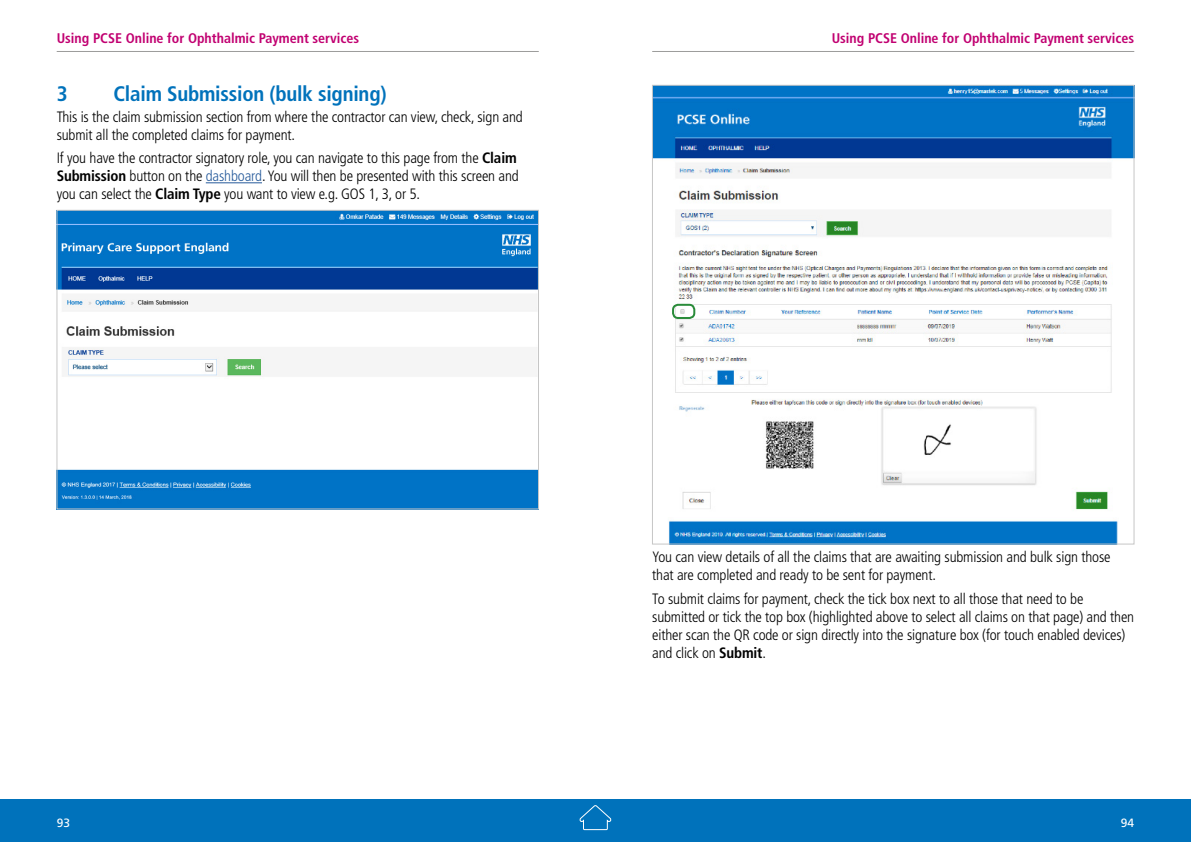
<style>
.page{position:relative;width:1191px;height:842px;background:#fff}
.page>*{position:absolute;margin:0;border:0;box-sizing:border-box;transform-origin:0 0}
.Text_Sub-Heading_2B{font:700 condensed 21px "Frutiger LT";letter-spacing:-.01em;color:#0072bb}
.Body_Text{font:300 condensed 15px/18px "Frutiger LT";letter-spacing:-.01em;color:#000}
.t1{font:700 condensed 14px "Frutiger LT";color:#c10071}
.t2{font:12px "Frutiger LT";color:#fff}
.s1{font-weight:700}
.s2{color:#275b9b}
</style>
<div class="page">
<div style="left:0;top:799px;width:1191px;height:43px;background:#0072bb"></div>
<svg style="left:579px;top:805px;width:33px;height:26px"></svg>
<hr style="left:652px;top:51px;width:482px;height:1px;background:#9d9d9c">
<hr style="left:57px;top:51px;width:482px;height:1px;background:#9d9d9c">
<img style="left:654px;top:87px;width:478px;height:455px">
<hr style="left:206px;top:182px;width:56px;height:1px;background:#275b9b">
<img style="left:59px;top:212px;width:478px;height:295px">
<div style="left:57px;top:210px;width:482px;height:299px;border:1px solid #c6c6c6"></div>
<div style="left:672px;top:304px;width:23px;height:15px;border:2px solid #298b39;border-radius:5px"></div>
<p class="t1" style="left:57px;top:30px;width:304px">Using PCSE Online for Ophthalmic Payment services</p>
<p class="Text_Sub-Heading_2B" style="left:57px;top:81px;width:12px">3</p>
<p class="Text_Sub-Heading_2B" style="left:113px;top:81px;width:275px">Claim Submission (bulk signing)</p>
<p class="Body_Text" style="left:57px;top:108px;width:467px">This is the claim submission section from where the contractor can view, check, sign and submit all the completed claims for payment.</p>
<p class="Body_Text" style="left:57px;top:149px;width:463px">If you have the contractor signatory role, you can navigate to this page from the <span class="s1">Claim<br>Submission</span> button on the <span class="s2">dashboard</span>. You will then be presented with this screen and you can select the <span class="s1">Claim Type</span> you want to view e.g. GOS 1, 3, or 5.</p>
<p class="t1" style="left:831px;top:30px;width:304px">Using PCSE Online for Ophthalmic Payment services</p>
<p class="t2" style="left:57px;top:816px;width:15px">93</p>
<p class="Body_Text" style="left:652px;top:548px;width:460px">You can view details of all the claims that are awaiting submission and bulk sign those that are completed and ready to be sent for payment.</p>
<p class="Body_Text" style="left:652px;top:590px;width:483px">To submit claims for payment, check the tick box next to all those that need to be submitted or tick the top box (highlighted above to select all claims on that page) and then either scan the QR code or sign directly into the signature box (for touch enabled devices) and click on <span class="s1">Submit</span>.</p>
<p class="t2" style="left:1121px;top:816px;width:15px">94</p>
</div>
